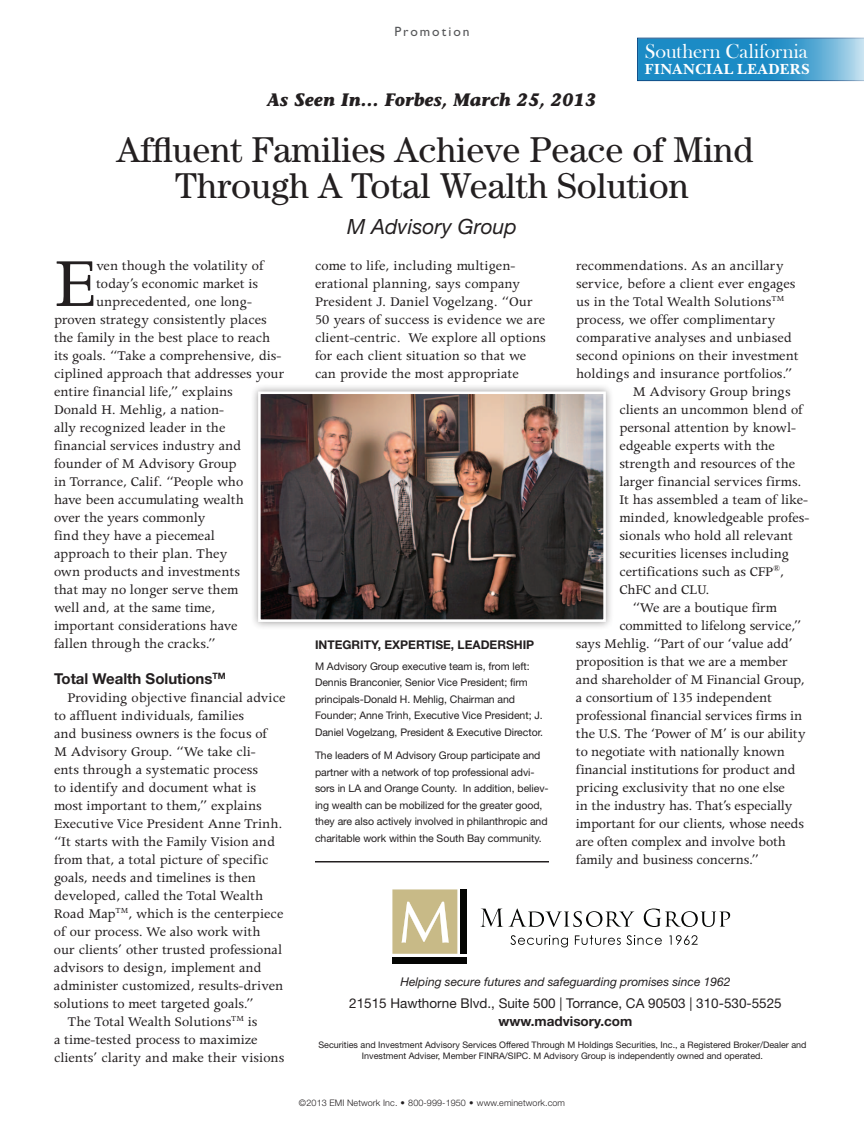
<style>
.page{position:relative;width:864px;height:1134px;background:#fff}
.page>*{position:absolute;margin:0;border:0;box-sizing:border-box;transform-origin:0 0}
.t1{font:77.55px "Apollo MT Std";color:#231f20}
.t2{font:36px/36px "Century Std";color:#231f20;text-align:center}
.t3{font:italic 21px "Helvetica Neue LT Std";color:#231f20}
.t4{font:20.7px "Bask Old Face";letter-spacing:.005em;color:#fff}
.t5{font:italic 700 18px "Stone Informal Std";color:#231f20}
.t6{font:700 15.3px "New Baskerville Std";letter-spacing:.045em;color:#fff}
.t7{font:15px/18px "Apollo MT Std";color:#231f20}
.t8{font:700 15px "Helvetica Neue LT Std";color:#231f20}
.t9{font:13.5px "Helvetica Neue LT Std";color:#231f20}
.t10{font:700 13.5px "Helvetica Neue LT Std";color:#231f20}
.t11{font:13.5px "Gill Sans Std";letter-spacing:.15em;color:#57585a}
.t12{font:italic 12px "Helvetica Neue LT Std";color:#231f20}
.t13{font:700 12px "Helvetica Neue LT Std";color:#231f20}
.t14{font:10.5px/16.5px "Helvetica Neue LT Std";letter-spacing:-.005em;color:#231f20}
.t15{font:9px/10.5px "Helvetica Neue LT Std";color:#231f20;text-align:center}
.t16{font:300 9px "Helvetica Neue LT Std";letter-spacing:.01em;color:#231f20}
</style>
<div class="page">
<hr style="left:315px;top:861px;width:234px;height:1px;background:#231f20">
<svg style="left:669px;top:935px;width:29px;height:10px"></svg>
<svg style="left:644px;top:909px;width:86px;height:18px"></svg>
<svg style="left:575px;top:935px;width:87px;height:10px"></svg>
<svg style="left:510px;top:935px;width:58px;height:12px"></svg>
<svg style="left:480px;top:909px;width:154px;height:18px"></svg>
<div style="left:392px;top:957px;width:75px;height:7px;background:#040503"></div>
<div style="left:461px;top:889px;width:6px;height:65px;background:#040503"></div>
<svg style="left:392px;top:889px;width:65px;height:65px;background:#d1c59b"></svg>
<svg style="left:637px;top:38px;width:227px;height:43px;background:#3897ca"></svg>
<div style="left:250px;top:383px;width:364px;height:247px;background:#231f20;opacity:.45"></div>
<img style="left:262px;top:396px;width:340px;height:222px">
<div style="left:258px;top:392px;width:348px;height:230px;border:3px solid #fff"></div>
<p class="t11" style="left:394px;top:24px;width:77px">Promotion</p>
<p class="t5" style="left:268px;top:89px;width:330px">As Seen In… Forbes, March 25, 2013</p>
<h3 class="t4" style="left:645px;top:40px;width:164px">Southern California</h3>
<p class="t6" style="left:645px;top:60px;width:166px">FINANCIAL LEADERS</p>
<h2 class="t2" style="left:116px;top:131px;width:639px">Affluent Families Achieve Peace of Mind<br>Through A Total Wealth Solution</h2>
<h3 class="t3" style="left:347px;top:214px;width:171px">M Advisory Group</h3>
<p class="t7" style="left:315px;top:258px;width:232px">come to life, including multigen&shy;erational planning, says company President J. Daniel Vogelzang. “Our 50 years of success is evidence we are client-centric. We explore all options for each client situation so that we can provide the most appropriate</p>
<p class="t7" style="left:576px;top:258px;width:209px">recommendations. As an ancillary</p>
<h1 class="t1" style="left:54px;top:241px;width:44px">E</h1>
<p class="t7" style="left:96px;top:258px;width:169px">ven though the volatility of</p>
<p class="t7" style="left:576px;top:276px;width:221px">service, before a client ever engages</p>
<p class="t7" style="left:576px;top:294px;width:210px">us in the Total Wealth Solutions<sup>TM</sup></p>
<p class="t7" style="left:576px;top:312px;width:201px">process, we offer complimentary</p>
<p class="t7" style="left:576px;top:330px;width:218px">comparative analyses and unbiased</p>
<p class="t7" style="left:576px;top:348px;width:224px">second opinions on their investment</p>
<p class="t7" style="left:576px;top:366px;width:218px">holdings and insurance portfolios.”</p>
<p class="t7" style="left:633px;top:384px;width:159px">M Advisory Group brings</p>
<p class="t7" style="left:619px;top:402px;width:185px">clients an uncommon blend of</p>
<p class="t7" style="left:619px;top:420px;width:178px">personal attention by knowl-</p>
<p class="t7" style="left:619px;top:438px;width:157px">edgeable experts with the</p>
<p class="t7" style="left:619px;top:456px;width:177px">strength and resources of the</p>
<p class="t7" style="left:619px;top:474px;width:184px">larger financial services firms.</p>
<p class="t7" style="left:619px;top:492px;width:190px">It has assembled a team of like-</p>
<p class="t7" style="left:619px;top:510px;width:192px">minded, knowledgeable profes-</p>
<p class="t7" style="left:619px;top:528px;width:175px">sionals who hold all relevant</p>
<p class="t7" style="left:619px;top:546px;width:172px">securities licenses including</p>
<p class="t7" style="left:619px;top:564px;width:166px">certifications such as CFP<sup>®</sup>,</p>
<p class="t7" style="left:619px;top:582px;width:92px">ChFC and CLU.</p>
<p class="t7" style="left:633px;top:600px;width:146px">“We are a boutique firm</p>
<p class="t7" style="left:619px;top:618px;width:183px">committed to lifelong service,”</p>
<p class="t7" style="left:576px;top:636px;width:218px">says Mehlig. “Part of our ‘value add’</p>
<p class="t7" style="left:576px;top:654px;width:213px">proposition is that we are a member</p>
<p class="t7" style="left:576px;top:672px;width:231px">and shareholder of M Financial Group,</p>
<p class="t7" style="left:576px;top:690px;width:197px">a consortium of 135 independent</p>
<p class="t7" style="left:576px;top:708px;width:228px">professional financial services firms in</p>
<p class="t7" style="left:576px;top:726px;width:231px">the U.S. The ‘Power of M’ is our ability</p>
<p class="t7" style="left:576px;top:744px;width:211px">to negotiate with nationally known</p>
<p class="t7" style="left:576px;top:762px;width:221px">financial institutions for product and</p>
<p class="t7" style="left:576px;top:780px;width:210px">pricing exclusivity that no one else</p>
<p class="t7" style="left:576px;top:798px;width:218px">in the industry has. That’s especially</p>
<p class="t7" style="left:576px;top:816px;width:230px">important for our clients, whose needs</p>
<p class="t7" style="left:576px;top:834px;width:212px">are often complex and involve both</p>
<p class="t7" style="left:576px;top:852px;width:184px">family and business concerns.”</p>
<p class="t7" style="left:96px;top:276px;width:164px">today’s economic market is</p>
<p class="t7" style="left:96px;top:294px;width:158px">unprecedented, one long-</p>
<p class="t7" style="left:54px;top:312px;width:214px">proven strategy consistently places</p>
<p class="t7" style="left:54px;top:330px;width:218px">the family in the best place to reach</p>
<p class="t7" style="left:54px;top:348px;width:229px">its goals. “Take a comprehensive, dis-</p>
<p class="t7" style="left:54px;top:366px;width:232px">ciplined approach that addresses your</p>
<p class="t7" style="left:54px;top:384px;width:180px">entire financial life,” explains</p>
<p class="t7" style="left:54px;top:402px;width:172px">Donald H. Mehlig, a nation-</p>
<p class="t7" style="left:54px;top:420px;width:173px">ally recognized leader in the</p>
<p class="t7" style="left:54px;top:438px;width:189px">financial services industry and</p>
<p class="t7" style="left:54px;top:456px;width:184px">founder of M Advisory Group</p>
<p class="t7" style="left:54px;top:474px;width:191px">in Torrance, Calif. “People who</p>
<p class="t7" style="left:54px;top:492px;width:191px">have been accumulating wealth</p>
<p class="t7" style="left:54px;top:510px;width:153px">over the years commonly</p>
<p class="t7" style="left:54px;top:528px;width:162px">find they have a piecemeal</p>
<p class="t7" style="left:54px;top:546px;width:175px">approach to their plan. They</p>
<p class="t7" style="left:54px;top:564px;width:187px">own products and investments</p>
<p class="t7" style="left:54px;top:582px;width:186px">that may no longer serve them</p>
<p class="t7" style="left:54px;top:600px;width:163px">well and, at the same time,</p>
<p class="t7" style="left:54px;top:618px;width:185px">important considerations have</p>
<p class="t7" style="left:54px;top:636px;width:163px">fallen through the cracks.”</p>
<p class="t8" style="left:54px;top:669px;width:173px">Total Wealth Solutions<sup>TM</sup></p>
<p class="t7" style="left:68px;top:690px;width:220px">Providing objective financial advice</p>
<p class="t7" style="left:54px;top:708px;width:192px">to affluent individuals, families</p>
<p class="t7" style="left:54px;top:726px;width:215px">and business owners is the focus of</p>
<p class="t7" style="left:54px;top:744px;width:203px">M Advisory Group. “We take cli-</p>
<p class="t7" style="left:54px;top:762px;width:206px">ents through a systematic process</p>
<p class="t7" style="left:54px;top:780px;width:204px">to identify and document what is</p>
<p class="t7" style="left:54px;top:798px;width:209px">most important to them,” explains</p>
<p class="t7" style="left:54px;top:816px;width:230px">Executive Vice President Anne Trinh.</p>
<p class="t7" style="left:54px;top:834px;width:223px">“It starts with the Family Vision and</p>
<p class="t7" style="left:54px;top:852px;width:216px">from that, a total picture of specific</p>
<p class="t7" style="left:54px;top:870px;width:203px">goals, needs and timelines is then</p>
<p class="t7" style="left:54px;top:888px;width:211px">developed, called the Total Wealth</p>
<p class="t7" style="left:54px;top:906px;width:231px">Road Map<sup>TM</sup>, which is the centerpiece</p>
<p class="t7" style="left:54px;top:924px;width:208px">of our process. We also work with</p>
<p class="t7" style="left:54px;top:942px;width:230px">our clients’ other trusted professional</p>
<p class="t7" style="left:54px;top:960px;width:209px">advisors to design, implement and</p>
<p class="t7" style="left:54px;top:978px;width:231px">administer customized, results-driven</p>
<p class="t7" style="left:54px;top:996px;width:201px">solutions to meet targeted goals.”</p>
<p class="t7" style="left:67px;top:1014px;width:192px">The Total Wealth Solutions<sup>TM</sup> is</p>
<p class="t7" style="left:54px;top:1032px;width:205px">a time-tested process to maximize</p>
<p class="t7" style="left:54px;top:1050px;width:232px">clients’ clarity and make their visions</p>
<p class="t13" style="left:315px;top:637px;width:221px">INTEGRITY, EXPERTISE, LEADERSHIP</p>
<p class="t14" style="left:315px;top:658px;width:230px">M Advisory Group executive team is, from left:<br>Dennis Branconier, Senior Vice President; firm principals-Donald H. Mehlig, Chairman and Founder; Anne Trinh, Executive Vice President; J.<br>Daniel Vogelzang, President &amp; Executive Director.</p>
<p class="t14" style="left:315px;top:747px;width:235px">The leaders of M Advisory Group participate and partner with a network of top professional advi&shy;sors in LA and Orange County. In addition, believ&shy;ing wealth can be mobilized for the greater good, they are also actively involved in philanthropic and charitable work within the South Bay community.</p>
<p class="t12" style="left:401px;top:974px;width:331px">Helping secure futures and safeguarding promises since 1962</p>
<p class="t9" style="left:349px;top:995px;width:434px">21515 Hawthorne Blvd., Suite 500 | Torrance, CA 90503 | 310-530-5525</p>
<p class="t10" style="left:499px;top:1013px;width:135px">www.madvisory.com</p>
<p class="t15" style="left:318px;top:1040px;width:490px">Securities and Investment Advisory Services Offered Through M Holdings Securities, Inc., a Registered Broker/Dealer and<br>Investment Adviser, Member FINRA/SIPC. M Advisory Group is independently owned and operated.</p>
<p class="t16" style="left:299px;top:1097px;width:268px">©2013 EMI Network Inc. • 800-999-1950 • www.eminetwork.com</p>
</div>
